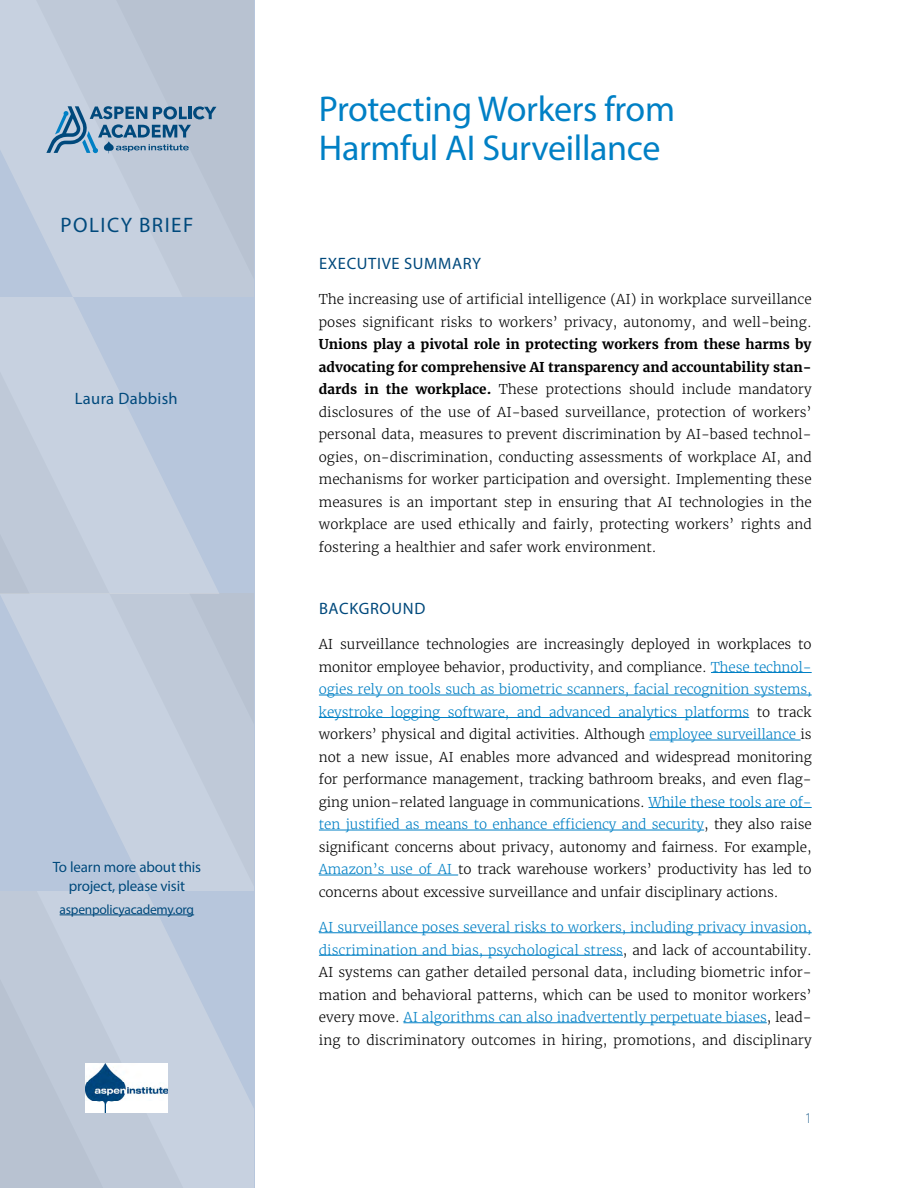
<style>
.page{position:relative;width:918px;height:1188px;background:#fff}
.page>*{position:absolute;margin:0;border:0;box-sizing:border-box;transform-origin:0 0}
.t1{font:36px/39px "Myriad Pro";letter-spacing:-.01em;color:#0080c5}
.t2{font:21px "Myriad Pro";letter-spacing:.07em;color:#00497c}
.t3{font:16.5px "Myriad Pro";letter-spacing:.04em;color:#00497c}
.t4{font:16.5px "Myriad Pro";letter-spacing:.02em;color:#00497c}
.t5{font:15px/19.5px "Myriad Pro";letter-spacing:-.01em;color:#00497c;text-align:center}
.t6{font:300 13.5px/22.5px "Merriweather";color:#000;text-align:justify}
.t7{font:13.5px "Myriad Pro";letter-spacing:-.02em;color:#00497c}
.s1{font-weight:700}
.s2{color:#0080c5}
</style>
<div class="page">
<div style="left:0;top:0;width:254px;height:297px;background:#bfc9d8"></div>
<svg style="left:0;top:594px;width:159px;height:297px;background:#bfcbdd"></svg>
<div style="left:159px;top:297px;width:95px;height:594px;background:#bfc9d8"></div>
<div style="left:0;top:297px;width:250px;height:297px;background:#bfc9dc"></div>
<svg style="left:0;top:891px;width:254px;height:297px;background:#bfcada"></svg>
<img style="left:86px;top:1063px;width:82px;height:49px">
<div style="left:51px;top:859px;width:151px;height:60px;background:#fff;opacity:.25"></div>
<hr style="left:60px;top:915px;width:134px;height:1px;background:#00497c">
<svg style="left:46px;top:106px;width:170px;height:47px;background:#85a4be"></svg>
<hr style="left:711px;top:672px;width:101px;height:1px;background:#0080c5">
<hr style="left:319px;top:695px;width:493px;height:1px;background:#0080c5">
<hr style="left:319px;top:717px;width:430px;height:1px;background:#0080c5">
<hr style="left:649px;top:740px;width:152px;height:1px;background:#0080c5">
<hr style="left:649px;top:807px;width:163px;height:1px;background:#0080c5">
<hr style="left:319px;top:830px;width:385px;height:1px;background:#0080c5">
<hr style="left:319px;top:875px;width:139px;height:1px;background:#0080c5">
<hr style="left:319px;top:932px;width:493px;height:1px;background:#0080c5">
<hr style="left:319px;top:955px;width:304px;height:1px;background:#0080c5">
<hr style="left:403px;top:1022px;width:364px;height:1px;background:#0080c5">
<h2 class="t2" style="left:61px;top:212px;width:134px">POLICY BRIEF</h2>
<p class="t4" style="left:75px;top:388px;width:104px">Laura Dabbish</p>
<p class="t5" style="left:53px;top:857px;width:150px">To learn more about this project, please visit</p>
<p class="t7" style="left:60px;top:901px;width:136px">aspenpolicyacademy.org</p>
<h1 class="t1" style="left:319px;top:89px;width:358px">Protecting Workers from<br>Harmful AI Surveillance</h1>
<p class="t3" style="left:319px;top:253px;width:163px">EXECUTIVE SUMMARY</p>
<p class="t6" style="left:319px;top:288px;width:494px">The increasing use of artificial intelligence (AI) in workplace surveillance poses significant risks to workers’ privacy, autonomy, and well-being.</p>
<p class="t6" style="left:319px;top:333px;width:494px"><span class="s1">Unions play a pivotal role in protecting workers from these harms by advocating for comprehensive AI transparency and accountability stan&shy;dards in the workplace.</span> These protections should include mandatory disclosures of the use of AI-based surveillance, protection of workers’ personal data, measures to prevent discrimination by AI-based technol&shy;ogies, on-discrimination, conducting assessments of workplace AI, and mechanisms for worker participation and oversight. Implementing these measures is an important step in ensuring that AI technologies in the workplace are used ethically and fairly, protecting workers’ rights and fostering a healthier and safer work environment.</p>
<p class="t3" style="left:319px;top:598px;width:108px">BACKGROUND</p>
<p class="t6" style="left:319px;top:633px;width:495px">AI surveillance technologies are increasingly deployed in workplaces to monitor employee behavior, productivity, and compliance. <span class="s2">These technol&shy;ogies rely on tools such as biometric scanners, facial recognition systems, keystroke logging software, and advanced analytics platforms</span> to track workers’ physical and digital activities. Although <span class="s2">employee surveillance</span> is not a new issue, AI enables more advanced and widespread monitoring for performance management, tracking bathroom breaks, and even flag&shy;ging union-related language in communications. <span class="s2">While these tools are of&shy;ten justified as means to enhance efficiency and security</span>, they also raise significant concerns about privacy, autonomy and fairness. For example, <span class="s2">Amazon’s use of AI</span> to track warehouse workers’ productivity has led to concerns about excessive surveillance and unfair disciplinary actions.</p>
<p class="t6" style="left:319px;top:916px;width:494px"><span class="s2">AI surveillance poses several risks to workers, including privacy invasion, discrimination and bias, psychological stress</span>, and lack of accountability.<br>AI systems can gather detailed personal data, including biometric infor&shy;mation and behavioral patterns, which can be used to monitor workers’ every move. <span class="s2">AI algorithms can also inadvertently perpetuate biases</span>, lead&shy;ing to discriminatory outcomes in hiring, promotions, and disciplinary</p>
<p class="t5" style="left:804px;top:1108px;width:9px">1</p>
</div>
